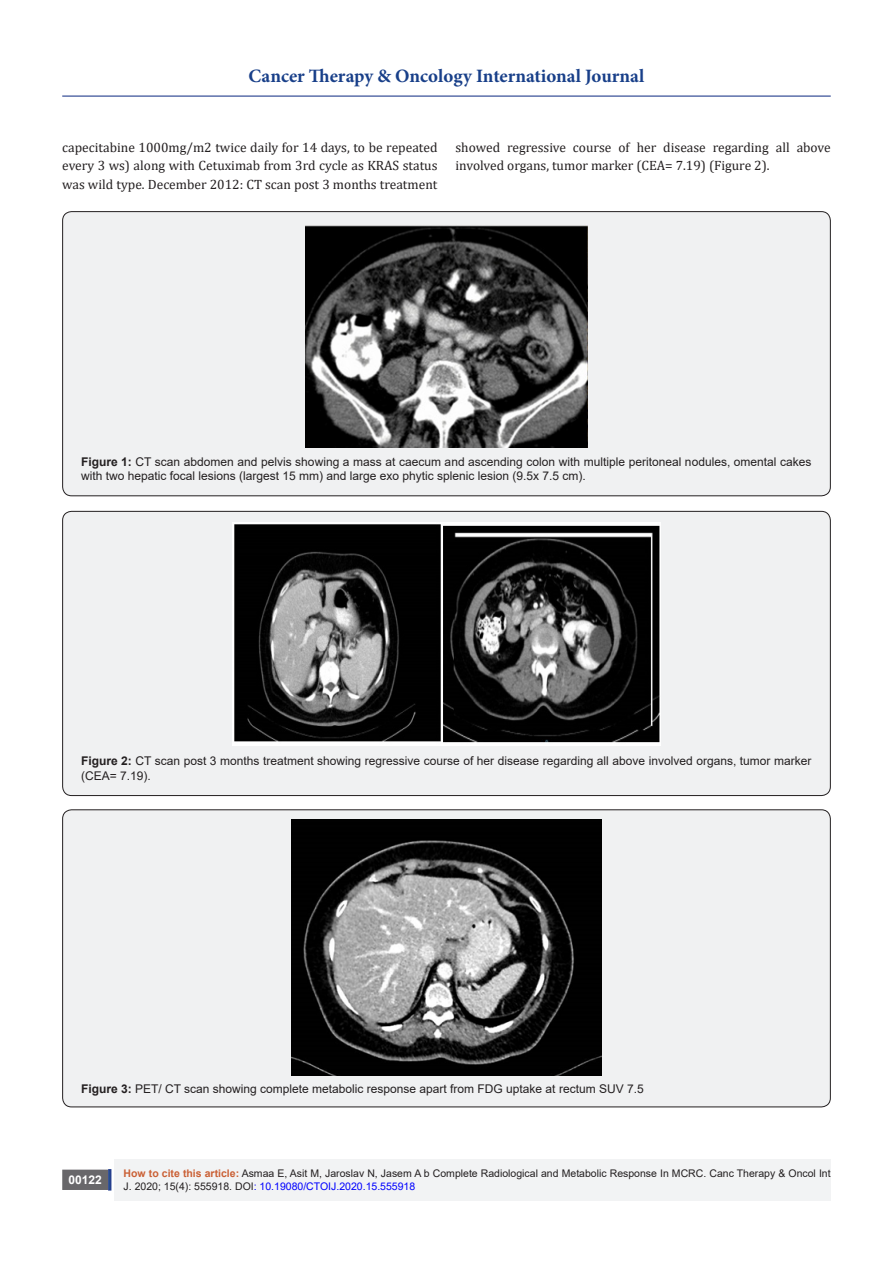
<style>
.page{position:relative;width:893px;height:1263px;background:#fff}
.page>*{position:absolute;margin:0;border:0;box-sizing:border-box;transform-origin:0 0}
.t1{font:700 18.9px "Minion Pro";color:#183f89}
.t2{font:13.5px/18.8px "Cambria";color:#231f20;text-align:justify}
.t3{font:12px/14.4px "Arial";color:#231f20}
.t4{font:700 12px "Arial";color:#fff}
.t5{font:10.5px/12.6px "Arial";color:#231f20}
.s1{font-weight:700}
.s2{font-weight:700;color:#ca6035}
.s3{color:#00f}
</style>
<div class="page">
<div style="left:115px;top:1159px;width:716px;height:41px;background:#f2f3f4"></div>
<div style="left:63px;top:1170px;width:44px;height:19px;background:#68676a"></div>
<div style="left:62px;top:1169px;width:46px;height:21px;border:2px solid #68676a"></div>
<div style="left:108px;top:1169px;width:3px;height:21px;background:#1c6d90;border:2px solid #253f8e"></div>
<hr style="left:62px;top:96px;width:769px;height:1px;background:#253f8e">
<div style="left:63px;top:212px;width:767px;height:284px;background:#f0f1f2;border-radius:9px"></div>
<img style="left:306px;top:225px;width:282px;height:223px">
<div style="left:63px;top:511px;width:767px;height:284px;background:#f0f1f2;border-radius:9px"></div>
<img style="left:232px;top:522px;width:429px;height:223px">
<div style="left:63px;top:810px;width:767px;height:297px;background:#f0f1f2;border-radius:9px"></div>
<img style="left:291px;top:820px;width:311px;height:255px">
<h1 class="t1" style="left:249px;top:63px;width:397px">Cancer Therapy &amp; Oncology International Journal</h1>
<p class="t2" style="left:62px;top:138px;width:377px">capecitabine 1000mg/m2 twice daily for 14 days, to be repeated every 3 ws) along with Cetuximab from 3rd cycle as KRAS status was wild type. December 2012: CT scan post 3 months treatment</p>
<p class="t2" style="left:455px;top:138px;width:377px">showed regressive course of her disease regarding all above involved organs, tumor marker (CEA= 7.19) (Figure 2).</p>
<p class="t3" style="left:81px;top:454px;width:732px"><span class="s1">Figure 1:</span> CT scan abdomen and pelvis showing a mass at caecum and ascending colon with multiple peritoneal nodules, omental cakes with two hepatic focal lesions (largest 15 mm) and large exo phytic splenic lesion (9.5x 7.5 cm).</p>
<p class="t3" style="left:81px;top:754px;width:732px"><span class="s1">Figure 2:</span> CT scan post 3 months treatment showing regressive course of her disease regarding all above involved organs, tumor marker (CEA= 7.19).</p>
<p class="t3" style="left:81px;top:1081px;width:564px"><span class="s1">Figure 3:</span> PET/ CT scan showing complete metabolic response apart from FDG uptake at rectum SUV 7.5</p>
<p class="t4" style="left:68px;top:1171px;width:35px">00122</p>
<p class="t5" style="left:124px;top:1167px;width:709px"><span class="s2">How to cite this article:</span> Asmaa E, Asit M, Jaroslav N, Jasem A b Complete Radiological and Metabolic Response In MCRC. Canc Therapy &amp; Oncol Int<br>J. 2020; 15(4): 555918. DOI<span class="s3">: 10.19080/CTOIJ.2020.15.555918</span></p>
</div>
